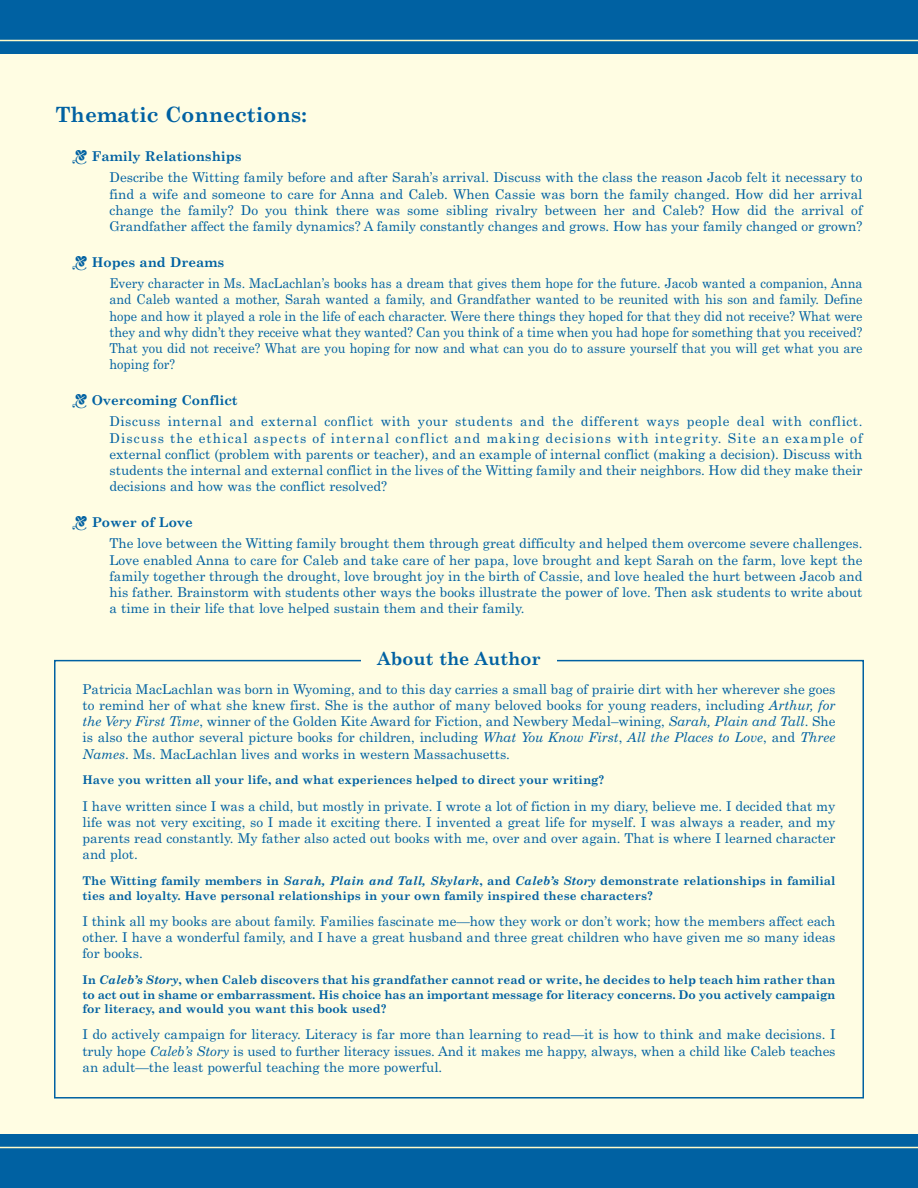
<style>
.page{position:relative;width:918px;height:1188px;background:#fff}
.page>*{position:absolute;margin:0;border:0;box-sizing:border-box;transform-origin:0 0}
.t1{font:700 21px "Century Schoolbook";color:#0061a2}
.t2{font:700 18px "Century Schoolbook";color:#0061a2}
.t3{font:13.5px/16.2px "Century Schoolbook";color:#0061a2;text-align:justify}
.t4{font:13.5px/16.2px "Century Schoolbook";color:#0061a2;text-align:justify;scale:.94 1}
.t5{font:700 13.5px "Century Schoolbook";color:#0061a2}
.t6{font:700 12px/14.4px "Century Schoolbook";color:#0061a2}
.s1{font-style:italic}
</style>
<div class="page">
<div style="left:0;top:1px;width:918px;height:1185px;background:#fffde3"></div>
<div style="left:0;top:0;width:918px;height:54px;background:#0061a2"></div>
<hr style="left:0;top:40px;width:918px;height:1px;background:#fffac8">
<div style="left:0;top:1134px;width:918px;height:54px;background:#0061a2"></div>
<hr style="left:0;top:1147px;width:918px;height:1px;background:#fffac8">
<h1 class="t1" style="left:56px;top:106px;width:253px">Thematic Connections:</h1>
<p class="t5" style="left:92px;top:151px;width:151px">Family Relationships</p>
<p class="t3" style="left:109px;top:171px;width:755px">Describe the Witting family before and after Sarah’s arrival. Discuss with the class the reason Jacob felt it necessary to find a wife and someone to care for Anna and Caleb. When Cassie was born the family changed. How did her arrival change the family? Do you think there was some sibling rivalry between her and Caleb? How did the arrival of Grandfather affect the family dynamics? A family constantly changes and grows. How has your family changed or grown?</p>
<p class="t5" style="left:92px;top:257px;width:134px">Hopes and Dreams</p>
<p class="t4" style="left:110px;top:277px;width:803px">Every character in Ms. MacLachlan’s books has a dream that gives them hope for the future. Jacob wanted a companion, Anna and Caleb wanted a mother, Sarah wanted a family, and Grandfather wanted to be reunited with his son and family. Define hope and how it played a role in the life of each character. Were there things they hoped for that they did not receive? What were they and why didn’t they receive what they wanted? Can you think of a time when you had hope for something that you received?<br>That you did not receive? What are you hoping for now and what can you do to assure yourself that you will get what you are hoping for?</p>
<p class="t5" style="left:92px;top:395px;width:148px">Overcoming Conflict</p>
<p class="t3" style="left:109px;top:415px;width:755px">Discuss internal and external conflict with your students and the different ways people deal with conflict.<br>Discuss the ethical aspects of internal conflict and making decisions with integrity. Site an example of external conflict (problem with parents or teacher), and an example of internal conflict (making a decision). Discuss with students the internal and external conflict in the lives of the Witting family and their neighbors. How did they make their decisions and how was the conflict resolved?</p>
<p class="t5" style="left:92px;top:517px;width:103px">Power of Love</p>
<p class="t3" style="left:109px;top:537px;width:755px">The love between the Witting family brought them through great difficulty and helped them overcome severe challenges.<br>Love enabled Anna to care for Caleb and take care of her papa, love brought and kept Sarah on the farm, love kept the family together through the drought, love brought joy in the birth of Cassie, and love healed the hurt between Jacob and his father. Brainstorm with students other ways the books illustrate the power of love. Then ask students to write about a time in their life that love helped sustain them and their family.</p>
<h2 class="t2" style="left:377px;top:651px;width:165px">About the Author</h2>
<p class="t3" style="left:82px;top:682px;width:755px">Patricia MacLachlan was born in Wyoming, and to this day carries a small bag of prairie dirt with her wherever she goes to remind her of what she knew first. She is the author of many beloved books for young readers, including <span class="s1">Arthur, for the Very First Time</span>, winner of the Golden Kite Award for Fiction, and Newbery Medal–wining, <span class="s1">Sarah, Plain and Tall</span>. She is also the author several picture books for children, including <span class="s1">What You Know First</span>, <span class="s1">All the Places to Love</span>, and <span class="s1">Three Names</span>. Ms. MacLachlan lives and works in western Massachusetts.</p>
<p class="t6" style="left:82px;top:774px;width:524px">Have you written all your life, and what experiences helped to direct your writing?</p>
<p class="t3" style="left:82px;top:799px;width:755px">I have written since I was a child, but mostly in private. I wrote a lot of fiction in my diary, believe me. I decided that my life was not very exciting, so I made it exciting there. I invented a great life for myself. I was always a reader, and my parents read constantly. My father also acted out books with me, over and over again. That is where I learned character and plot.</p>
<p class="t6" style="left:82px;top:875px;width:754px">The Witting family members in <span class="s1">Sarah, Plain and Tall, Skylark</span>, and <span class="s1">Caleb’s Story</span> demonstrate relationships in familial ties and loyalty. Have personal relationships in your own family inspired these characters?</p>
<p class="t3" style="left:82px;top:914px;width:755px">I think all my books are about family. Families fascinate me—how they work or don’t work; how the members affect each other. I have a wonderful family, and I have a great husband and three great children who have given me so many ideas for books.</p>
<p class="t6" style="left:82px;top:974px;width:754px;text-align:justify">In <span class="s1">Caleb’s Story</span>, when Caleb discovers that his grandfather cannot read or write, he decides to help teach him rather than to act out in shame or embarrassment. His choice has an important message for literacy concerns. Do you actively campaign for literacy, and would you want this book used?</p>
<p class="t3" style="left:82px;top:1028px;width:755px">I do actively campaign for literacy. Literacy is far more than learning to read—it is how to think and make decisions. I truly hope <span class="s1">Caleb’s Story</span> is used to further literacy issues. And it makes me happy, always, when a child like Caleb teaches an adult—the least powerful teaching the more powerful.</p>
</div>
